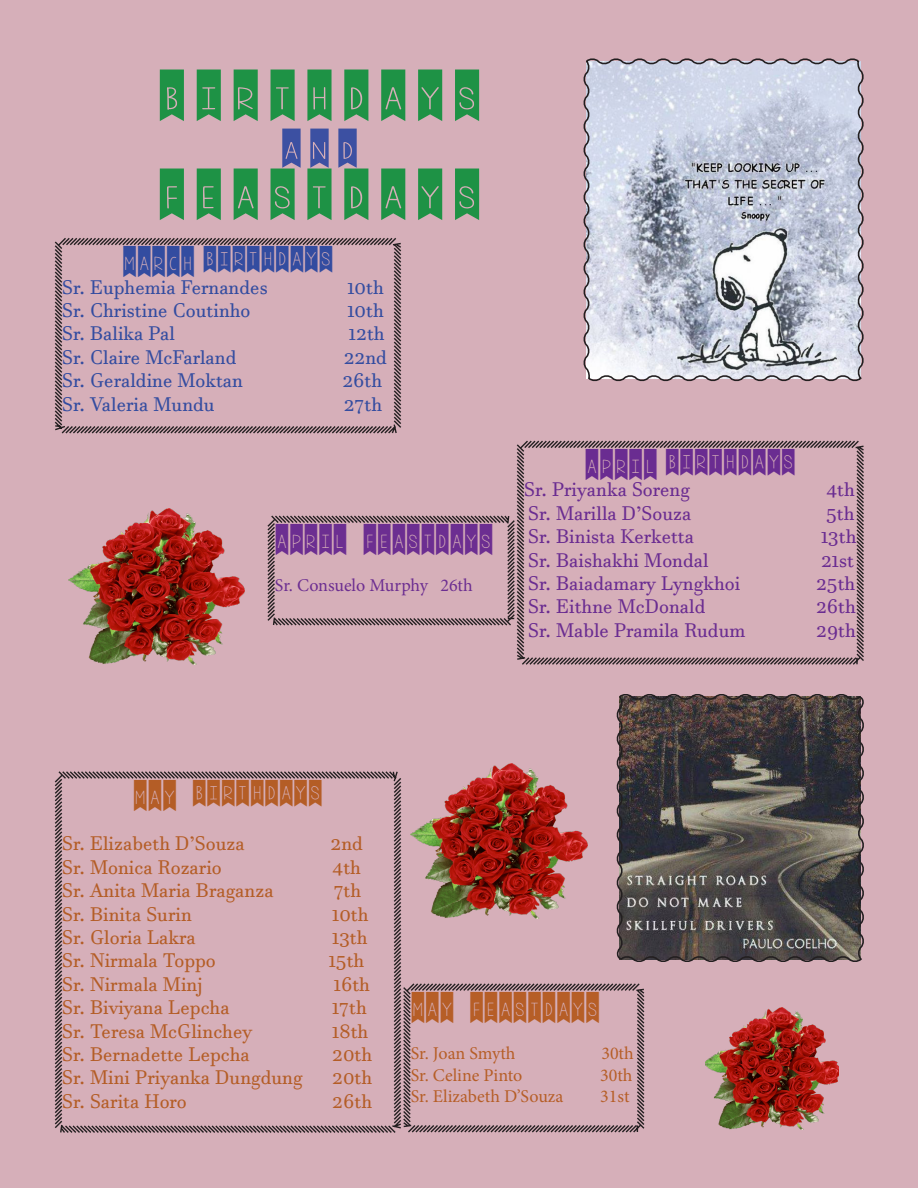
<style>
.page{position:relative;width:918px;height:1188px;background:#d6afb9}
.page>*{position:absolute;margin:0;border:0;box-sizing:border-box;transform-origin:0 0}
.t1{font:64.5px "KGA Little Swag";letter-spacing:.12em;color:#1e9245;scale:1.16 1}
.t2{font:49.05px "KGA Little Swag";color:#3c50a2;scale:1.16 1}
.t3{font:39px "KGA Little Swag";color:#334ca0}
.t4{font:39px "KGA Little Swag";color:#6a2c91}
.t5{font:39px "KGA Little Swag";color:#6c2e91}
.t6{font:39px "KGA Little Swag";color:#b45d26}
.t7{font:39px "KGA Little Swag";color:#b65e27}
.t8{font:19.5px "Javanese Text";color:#b45d26}
.t9{font:19.5px "Javanese Text";color:#6a2c91}
.t10{font:19.5px "Javanese Text";color:#334ca0}
.t11{font:18px "Minion Pro";color:#b65e27}
.t12{font:18px "Minion Pro";color:#6c2e91}
</style>
<div class="page">
<img style="left:68px;top:509px;width:177px;height:155px">
<img style="left:411px;top:764px;width:176px;height:155px">
<img style="left:705px;top:1007px;width:134px;height:123px">
<svg style="left:54px;top:238px;width:348px;height:196px"></svg>
<svg style="left:516px;top:440px;width:348px;height:225px"></svg>
<svg style="left:267px;top:515px;width:248px;height:111px"></svg>
<svg style="left:54px;top:771px;width:348px;height:362px"></svg>
<svg style="left:583px;top:58px;width:281px;height:324px;background:#c0c4d1"></svg>
<svg style="left:616px;top:694px;width:248px;height:268px;background:#534e4d"></svg>
<svg style="left:403px;top:983px;width:242px;height:150px"></svg>
<p class="t1" style="left:158px;top:68px;width:280px">BIRTHDAYS</p>
<p class="t2" style="left:281px;top:128px;width:68px">AND</p>
<p class="t1" style="left:158px;top:167px;width:280px">FEASTDAYS</p>
<p class="t3" style="left:123px;top:245px;width:212px">MARCH birthdays</p>
<p class="t10" style="left:62px;top:275px;width:207px">Sr. Euphemia Fernandes</p>
<p class="t10" style="left:347px;top:275px;width:38px">10th</p>
<p class="t10" style="left:62px;top:299px;width:190px">Sr. Christine Coutinho</p>
<p class="t10" style="left:347px;top:299px;width:38px">10th</p>
<p class="t10" style="left:62px;top:322px;width:114px">Sr. Balika Pal</p>
<p class="t10" style="left:349px;top:322px;width:37px">12th</p>
<p class="t10" style="left:62px;top:346px;width:176px">Sr. Claire McFarland</p>
<p class="t10" style="left:344px;top:346px;width:45px">22nd</p>
<p class="t10" style="left:62px;top:369px;width:182px">Sr. Geraldine Moktan</p>
<p class="t10" style="left:342px;top:369px;width:41px">26th</p>
<p class="t10" style="left:62px;top:392px;width:154px">Sr. Valeria Mundu</p>
<p class="t10" style="left:344px;top:392px;width:40px">27th</p>
<p class="t5" style="left:275px;top:523px;width:220px">APRIL FEASTDAYS</p>
<p class="t12" style="left:275px;top:573px;width:199px">Sr. Consuelo Murphy 26th</p>
<p class="t4" style="left:585px;top:448px;width:212px">APRIL birthdays</p>
<p class="t9" style="left:524px;top:478px;width:167px">Sr. Priyanka Soreng</p>
<p class="t9" style="left:826px;top:478px;width:30px">4th</p>
<p class="t9" style="left:528px;top:502px;width:165px">Sr. Marilla D’Souza</p>
<p class="t9" style="left:826px;top:502px;width:30px">5th</p>
<p class="t9" style="left:528px;top:525px;width:167px">Sr. Binista Kerketta</p>
<p class="t9" style="left:821px;top:525px;width:37px">13th</p>
<p class="t9" style="left:528px;top:548px;width:182px">Sr. Baishakhi Mondal</p>
<p class="t9" style="left:821px;top:548px;width:34px">21st</p>
<p class="t9" style="left:528px;top:572px;width:213px">Sr. Baiadamary Lyngkhoi</p>
<p class="t9" style="left:816px;top:572px;width:41px">25th</p>
<p class="t9" style="left:528px;top:595px;width:179px">Sr. Eithne McDonald</p>
<p class="t9" style="left:816px;top:595px;width:41px">26th</p>
<p class="t9" style="left:528px;top:619px;width:219px">Sr. Mable Pramila Rudum</p>
<p class="t9" style="left:816px;top:619px;width:41px">29th</p>
<p class="t6" style="left:133px;top:779px;width:191px">MAY birthdays</p>
<p class="t8" style="left:62px;top:832px;width:184px">Sr. Elizabeth D’Souza</p>
<p class="t8" style="left:331px;top:832px;width:34px">2nd</p>
<p class="t8" style="left:62px;top:856px;width:161px">Sr. Monica Rozario</p>
<p class="t8" style="left:332px;top:856px;width:30px">4th</p>
<p class="t8" style="left:62px;top:879px;width:213px">Sr. Anita Maria Braganza</p>
<p class="t8" style="left:334px;top:879px;width:29px">7th</p>
<p class="t8" style="left:62px;top:903px;width:131px">Sr. Binita Surin</p>
<p class="t8" style="left:332px;top:903px;width:38px">10th</p>
<p class="t8" style="left:62px;top:926px;width:135px">Sr. Gloria Lakra</p>
<p class="t8" style="left:332px;top:926px;width:37px">13th</p>
<p class="t8" style="left:62px;top:949px;width:155px">Sr. Nirmala Toppo</p>
<p class="t8" style="left:329px;top:949px;width:37px">15th</p>
<p class="t8" style="left:62px;top:973px;width:142px">Sr. Nirmala Minj</p>
<p class="t8" style="left:334px;top:973px;width:38px">16th</p>
<p class="t8" style="left:62px;top:996px;width:169px">Sr. Biviyana Lepcha</p>
<p class="t8" style="left:332px;top:996px;width:36px">17th</p>
<p class="t8" style="left:62px;top:1020px;width:191px">Sr. Teresa McGlinchey</p>
<p class="t8" style="left:332px;top:1020px;width:38px">18th</p>
<p class="t8" style="left:62px;top:1043px;width:189px">Sr. Bernadette Lepcha</p>
<p class="t8" style="left:332px;top:1043px;width:42px">20th</p>
<p class="t8" style="left:62px;top:1066px;width:242px">Sr. Mini Priyanka Dungdung</p>
<p class="t8" style="left:332px;top:1066px;width:42px">20th</p>
<p class="t8" style="left:62px;top:1090px;width:126px">Sr. Sarita Horo</p>
<p class="t8" style="left:332px;top:1090px;width:41px">26th</p>
<p class="t7" style="left:411px;top:991px;width:191px">MAY FEASTDAYS</p>
<p class="t11" style="left:411px;top:1041px;width:106px">Sr. Joan Smyth</p>
<p class="t11" style="left:601px;top:1041px;width:34px">30th</p>
<p class="t11" style="left:411px;top:1063px;width:113px">Sr. Celine Pinto</p>
<p class="t11" style="left:600px;top:1063px;width:34px">30th</p>
<p class="t11" style="left:411px;top:1084px;width:154px">Sr. Elizabeth D’Souza</p>
<p class="t11" style="left:600px;top:1084px;width:31px">31st</p>
</div>
